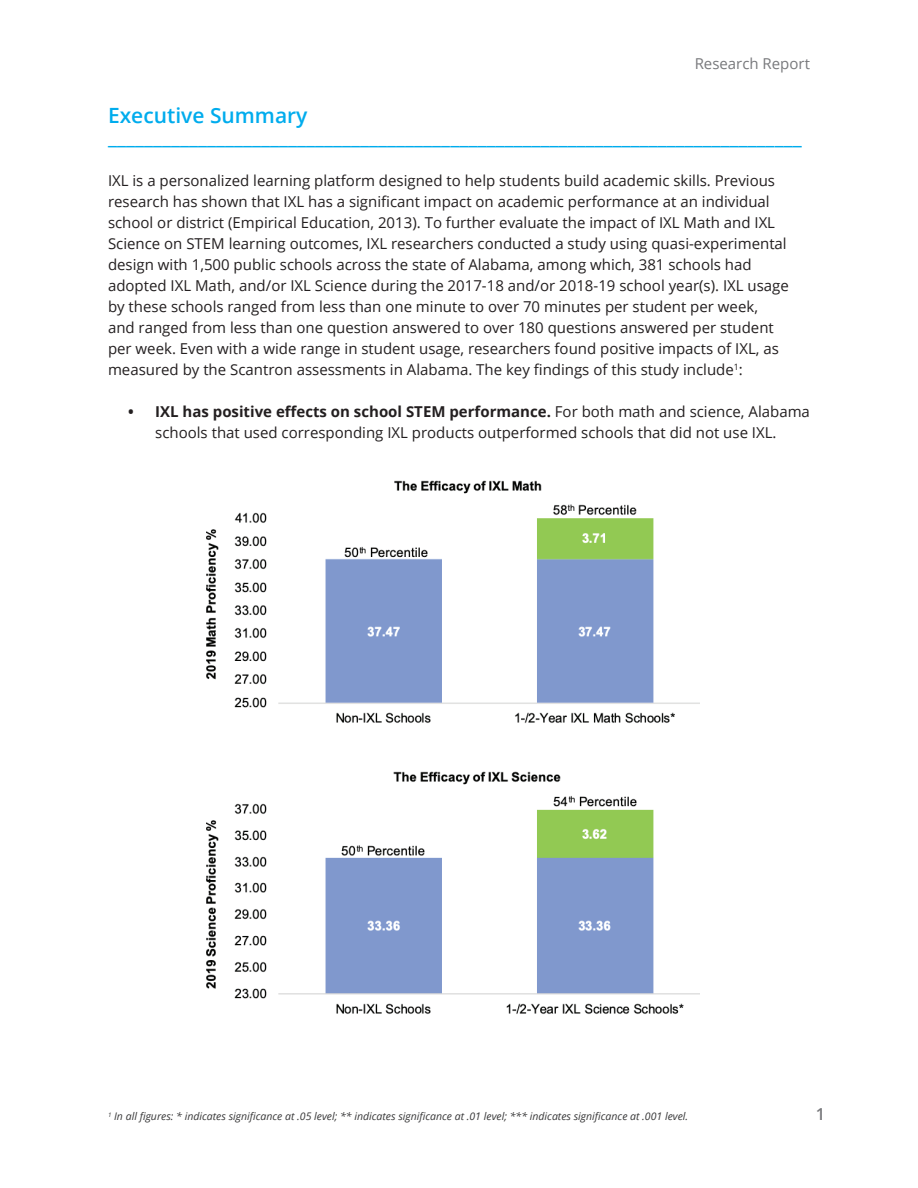
<style>
.page{position:relative;width:918px;height:1188px;background:#fff}
.page>*{position:absolute;margin:0;border:0;box-sizing:border-box;transform-origin:0 0}
.t1{font:600 21px/21px "Open Sans";color:#00aced}
.t2{font:600 16.5px "Open Sans";color:#78797c}
.t3{font:15px/21px "Open Sans";color:#231f20}
.t4{font:15px "Open Sans";color:#78797c}
.t5{font:italic 10.5px "Open Sans";color:#383839}
.s1{font-weight:700}
</style>
<div class="page">
<img style="left:206px;top:480px;width:494px;height:243px">
<img style="left:206px;top:771px;width:494px;height:243px">
<p class="t4" style="left:695px;top:53px;width:117px">Research Report</p>
<h1 class="t1" style="left:108px;top:105px;width:695px">Executive Summary _____________________________________________________________________________</h1>
<p class="t3" style="left:108px;top:170px;width:682px">IXL is a personalized learning platform designed to help students build academic skills. Previous research has shown that IXL has a significant impact on academic performance at an individual school or district (Empirical Education, 2013). To further evaluate the impact of IXL Math and IXL Science on STEM learning outcomes, IXL researchers conducted a study using quasi-experimental design with 1,500 public schools across the state of Alabama, among which, 381 schools had adopted IXL Math, and/or IXL Science during the 2017-18 and/or 2018-19 school year(s). IXL usage by these schools ranged from less than one minute to over 70 minutes per student per week,<br>and ranged from less than one question answered to over 180 questions answered per student per week. Even with a wide range in student usage, researchers found positive impacts of IXL, as measured by the Scantron assessments in Alabama. The key findings of this study include<sup>1</sup>:</p>
<p class="t3" style="left:128px;top:401px;width:683px;text-align:center"><span class="s1">• IXL has positive effects on school STEM performance.</span> For both math and science, Alabama schools that used corresponding IXL products outperformed schools that did not use IXL.</p>
<p class="t5" style="left:108px;top:1109px;width:582px"><sup>1</sup> In all figures: * indicates significance at .05 level; ** indicates significance at .01 level; *** indicates significance at .001 level.</p>
<p class="t2" style="left:816px;top:1102px;width:11px">1</p>
</div>
